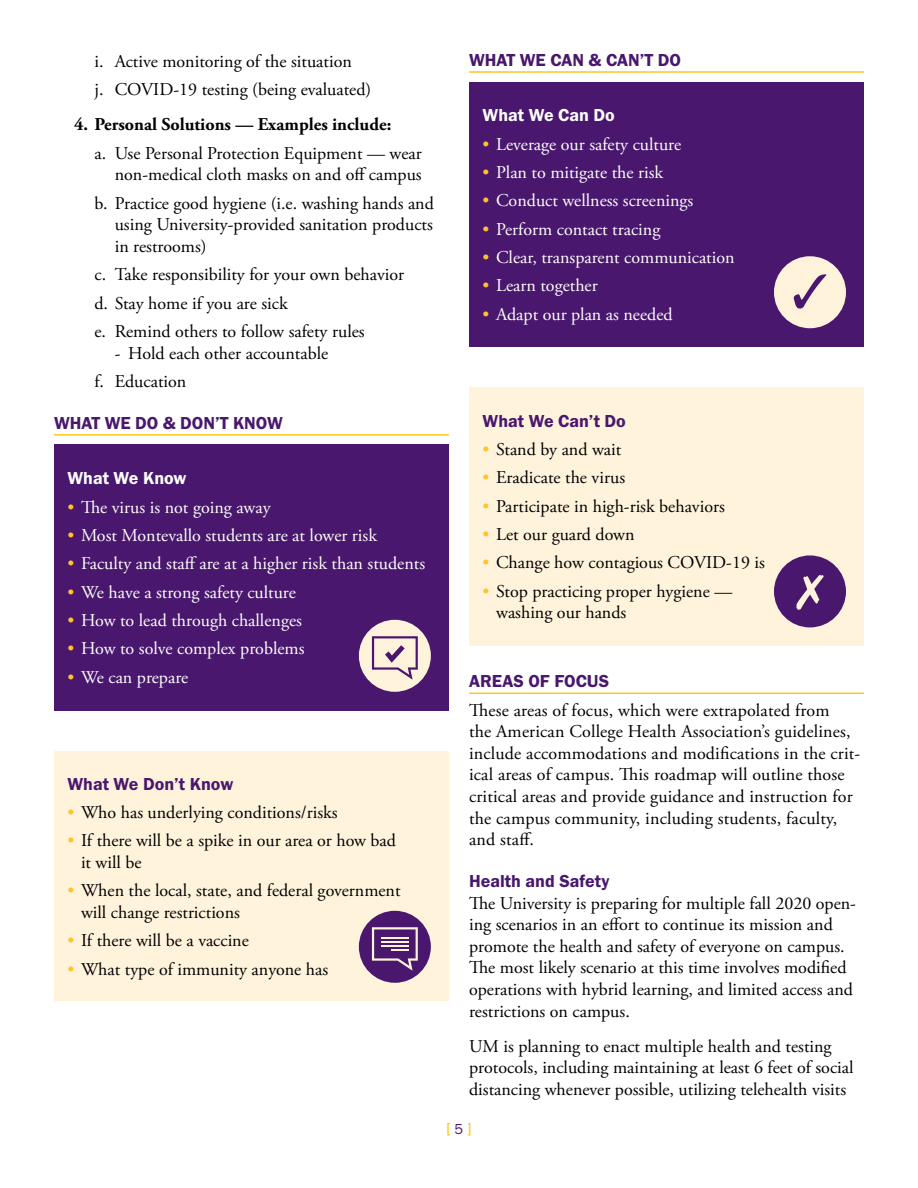
<style>
.page{position:relative;width:918px;height:1188px;background:#fff}
.page>*{position:absolute;margin:0;border:0;box-sizing:border-box;transform-origin:0 0}
.t1{font:18px/21.6px "Adobe Garamond Pro";color:#000}
.t2{font:18px "Adobe Garamond Pro";color:#fff}
.t3{font:18px "Franklin Gothic URW Dem";color:#49176d}
.t4{font:700 18px "Adobe Garamond Pro";color:#000}
.t5{font:18px "Franklin Gothic URW Dem";color:#fff}
.t6{font:500 15px "Franklin Gothic URW";color:#ffc425}
.s1{color:#ffc425}
.s2{font-family:"Franklin Gothic URW Boo";font-weight:400;color:#49176d}
</style>
<div class="page">
<div style="left:469px;top:387px;width:395px;height:258px;background:#fff3dc"></div>
<div style="left:469px;top:82px;width:395px;height:264px;background:#49176d"></div>
<div style="left:54px;top:751px;width:395px;height:250px;background:#fff3dc"></div>
<div style="left:54px;top:444px;width:395px;height:266px;background:#49176d"></div>
<hr style="left:54px;top:434px;width:395px;height:2px;background:#ffc425">
<hr style="left:469px;top:71px;width:395px;height:2px;background:#ffc425">
<hr style="left:469px;top:693px;width:395px;height:1px;background:#ffc425">
<div style="left:359px;top:620px;width:72px;height:72px;background:#fff3dc;border-radius:50%"></div>
<svg style="left:372px;top:636px;width:46px;height:44px"></svg>
<div style="left:774px;top:256px;width:72px;height:72px;background:#fff3dc;border-radius:50%"></div>
<svg style="left:794px;top:274px;width:32px;height:35px"></svg>
<div style="left:774px;top:555px;width:72px;height:72px;background:#49176d;border-radius:50%"></div>
<svg style="left:796px;top:575px;width:28px;height:35px"></svg>
<div style="left:359px;top:911px;width:72px;height:72px;background:#49176d;border-radius:50%"></div>
<svg style="left:372px;top:927px;width:46px;height:44px"></svg>
<p class="t1" style="left:94px;top:51px;width:259px">i. Active monitoring of the situation</p>
<p class="t1" style="left:94px;top:80px;width:278px">j. COVID-19 testing (being evaluated)</p>
<h3 class="t4" style="left:74px;top:114px;width:319px">4. Personal Solutions — Examples include:</h3>
<p class="t1" style="left:94px;top:143px;width:329px;text-align:right">a. Use Personal Protection Equipment — wear non-medical cloth masks on and off campus</p>
<p class="t1" style="left:115px;top:193px;width:321px;text-align:justify;text-indent:-20px">b. Practice good hygiene (i.e. washing hands and using University-provided sanitation products in restrooms)</p>
<p class="t1" style="left:94px;top:264px;width:311px">c. Take responsibility for your own behavior</p>
<p class="t1" style="left:94px;top:293px;width:195px">d. Stay home if you are sick</p>
<p class="t1" style="left:94px;top:321px;width:272px">e. Remind others to follow safety rules</p>
<p class="t1" style="left:115px;top:343px;width:215px">- Hold each other accountable</p>
<p class="t1" style="left:94px;top:371px;width:93px">f. Education</p>
<h1 class="t3" style="left:54px;top:412px;width:231px">WHAT WE DO &amp; DON’T KNOW</h1>
<h2 class="t5" style="left:68px;top:467px;width:121px">What We Know</h2>
<p class="t2" style="left:68px;top:496px;width:205px"><span class="s1">•</span> The virus is not going away</p>
<p class="t2" style="left:68px;top:524px;width:311px"><span class="s1">•</span> Most Montevallo students are at lower risk</p>
<p class="t2" style="left:68px;top:553px;width:359px"><span class="s1">•</span> Faculty and staff are at a higher risk than students</p>
<p class="t2" style="left:68px;top:581px;width:230px"><span class="s1">•</span> We have a strong safety culture</p>
<p class="t2" style="left:68px;top:609px;width:236px"><span class="s1">•</span> How to lead through challenges</p>
<p class="t2" style="left:68px;top:638px;width:239px"><span class="s1">•</span> How to solve complex problems</p>
<p class="t2" style="left:68px;top:666px;width:122px"><span class="s1">•</span> We can prepare</p>
<h2 class="t3" style="left:68px;top:772px;width:167px">What We Don’t Know</h2>
<p class="t1" style="left:68px;top:802px;width:272px"><span class="s1">•</span> Who has underlying conditions/risks</p>
<p class="t1" style="left:81px;top:830px;width:317px;text-indent:-14px"><span class="s1">•</span> If there will be a spike in our area or how bad it will be</p>
<p class="t1" style="left:81px;top:880px;width:321px;text-indent:-14px"><span class="s1">•</span> When the local, state, and federal government will change restrictions</p>
<p class="t1" style="left:68px;top:930px;width:183px"><span class="s1">•</span> If there will be a vaccine</p>
<p class="t1" style="left:68px;top:959px;width:262px"><span class="s1">•</span> What type of immunity anyone has</p>
<h1 class="t3" style="left:469px;top:49px;width:213px">WHAT WE CAN &amp; CAN’T DO</h1>
<h2 class="t5" style="left:483px;top:104px;width:134px">What We Can Do</h2>
<p class="t2" style="left:483px;top:133px;width:200px"><span class="s1">•</span> Leverage our safety culture</p>
<p class="t2" style="left:483px;top:162px;width:182px"><span class="s1">•</span> Plan to mitigate the risk</p>
<p class="t2" style="left:483px;top:190px;width:212px"><span class="s1">•</span> Conduct wellness screenings</p>
<p class="t2" style="left:483px;top:218px;width:179px"><span class="s1">•</span> Perform contact tracing</p>
<p class="t2" style="left:483px;top:247px;width:253px"><span class="s1">•</span> Clear, transparent communication</p>
<p class="t2" style="left:483px;top:275px;width:117px"><span class="s1">•</span> Learn together</p>
<p class="t2" style="left:483px;top:303px;width:192px"><span class="s1">•</span> Adapt our plan as needed</p>
<h2 class="t3" style="left:483px;top:410px;width:145px">What We Can’t Do</h2>
<p class="t1" style="left:483px;top:439px;width:140px"><span class="s1">•</span> Stand by and wait</p>
<p class="t1" style="left:483px;top:468px;width:144px"><span class="s1">•</span> Eradicate the virus</p>
<p class="t1" style="left:483px;top:496px;width:244px"><span class="s1">•</span> Participate in high-risk behaviors</p>
<p class="t1" style="left:483px;top:524px;width:153px"><span class="s1">•</span> Let our guard down</p>
<p class="t1" style="left:483px;top:553px;width:284px"><span class="s1">•</span> Change how contagious COVID-19 is</p>
<p class="t1" style="left:496px;top:581px;width:238px;text-indent:-14px"><span class="s1">•</span> Stop practicing proper hygiene — washing our hands</p>
<h1 class="t3" style="left:469px;top:670px;width:142px">AREAS OF FOCUS</h1>
<p class="t1" style="left:469px;top:700px;width:393px">These areas of focus, which were extrapolated from<br>the American College Health Association’s guidelines, include accommodations and modifications in the crit&shy;ical areas of campus. This roadmap will outline those critical areas and provide guidance and instruction for the campus community, including students, faculty, and staff.</p>
<h2 class="t3" style="left:469px;top:870px;width:142px">Health and Safety</h2>
<p class="t1" style="left:469px;top:893px;width:388px">The University is preparing for multiple fall 2020 open&shy;ing scenarios in an effort to continue its mission and promote the health and safety of everyone on campus.<br>The most likely scenario at this time involves modified operations with hybrid learning, and limited access and restrictions on campus.</p>
<p class="t1" style="left:469px;top:1036px;width:386px">UM is planning to enact multiple health and testing protocols, including maintaining at least 6 feet of social distancing whenever possible, utilizing telehealth visits</p>
<p class="t6" style="left:446px;top:1119px;width:27px">[<span class="s2">5</span>]</p>
</div>
